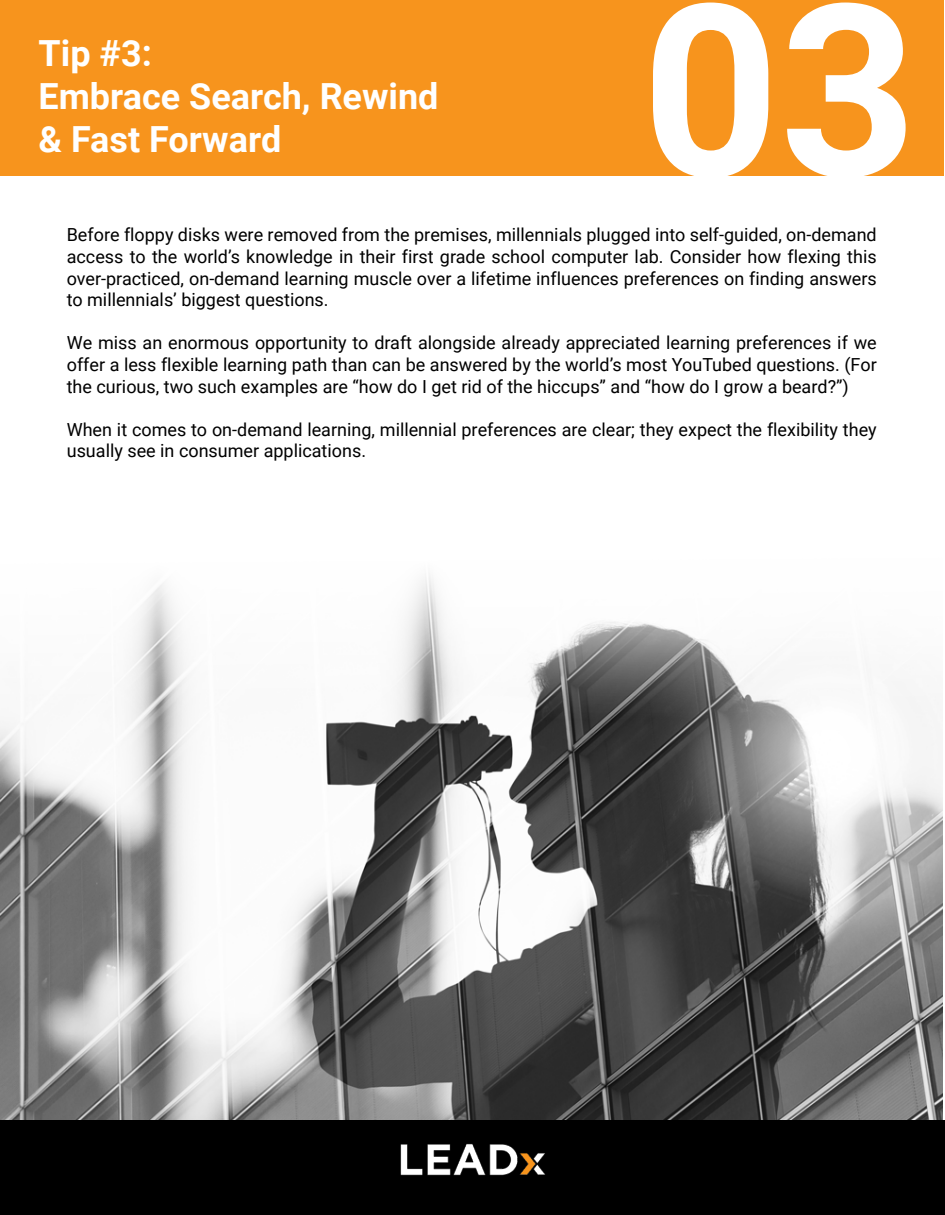
<style>
.page{position:relative;width:945px;height:1215px;background:#fff}
.page>*{position:absolute;margin:0;border:0;box-sizing:border-box;transform-origin:0 0}
.t1{font:700 240px "Roboto";color:#fff}
.t2{font:700 36px/43.2px "Roboto";color:#fff}
.t3{font:18px/21.6px "Roboto";color:#000;text-align:justify}
</style>
<div class="page">
<img style="left:0;top:575px;width:943px;height:545px">
<div style="left:0;top:1120px;width:945px;height:95px;background:#000"></div>
<img style="left:400px;top:1143px;width:145px;height:33px">
<div style="left:0;top:0;width:944px;height:176px;background:#f7941d"></div>
<h2 class="t2" style="left:39px;top:30px;width:402px">Tip #3:<br>Embrace Search, Rewind &amp; Fast Forward</h2>
<h1 class="t1" style="left:642px;top:-78px;width:277px">03</h1>
<p class="t3" style="left:67px;top:223px;width:812px">Before floppy disks were removed from the premises, millennials plugged into self-guided, on-demand access to the world’s knowledge in their first grade school computer lab. Consider how flexing this over-practiced, on-demand learning muscle over a lifetime influences preferences on finding answers to millennials’ biggest questions.</p>
<p class="t3" style="left:67px;top:331px;width:812px">We miss an enormous opportunity to draft alongside already appreciated learning preferences if we offer a less flexible learning path than can be answered by the world’s most YouTubed questions. (For the curious, two such examples are “how do I get rid of the hiccups” and “how do I grow a beard?”)</p>
<p class="t3" style="left:67px;top:418px;width:812px">When it comes to on-demand learning, millennial preferences are clear; they expect the flexibility they usually see in consumer applications.</p>
</div>
